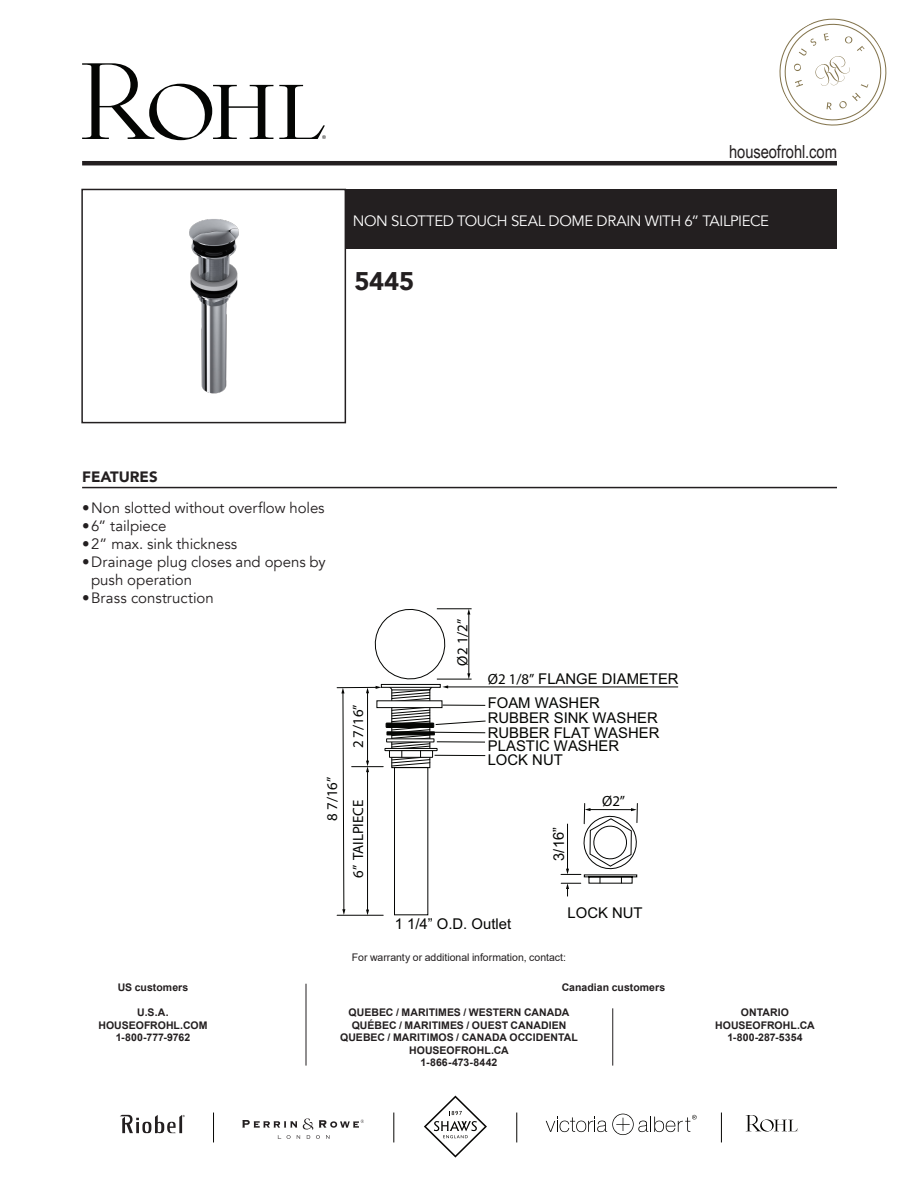
<style>
.page{position:relative;width:918px;height:1188px;background:#fff}
.page>*{position:absolute;margin:0;border:0;box-sizing:border-box;transform-origin:0 0}
.Product_Info_Nest{font:900 25.5px "Avenir";color:#231f20}
.t1{font:18px "Arial Narrow";letter-spacing:-.005em;color:#231f20}
.Product_Info_Nest-2{font:15px "Avenir";color:#231f20}
.Product_Title_Bar{font:15px "Avenir";letter-spacing:-.03em;color:#fff}
.t2{font:900 15px "Avenir";color:#231f20}
.t3{font:14.85px/24.5px "Arial";color:#040503}
.t4{font:14.85px "Myriad Pro";color:#040503}
.t5{font:700 10.5px "Arial";letter-spacing:.005em;color:#231f20}
.t6{font:10.5px "Arial";color:#231f20}
.s1{font-family:"Myriad Pro"}
</style>
<div class="page">
<div style="left:346px;top:189px;width:491px;height:59px;background:#231f20"></div>
<img style="left:189px;top:219px;width:50px;height:175px">
<div style="left:81px;top:189px;width:265px;height:234px;border:2px solid #231f20"></div>
<hr style="left:82px;top:487px;width:755px;height:1px;background:#231f20">
<hr style="left:337px;top:687px;width:40px;height:1px;background:#040503">
<hr style="left:352px;top:766px;width:31px;height:1px;background:#040503">
<hr style="left:337px;top:915px;width:46px;height:1px;background:#040503">
<hr style="left:447px;top:687px;width:231px;height:1px;background:#040503">
<svg style="left:341px;top:688px;width:4px;height:227px"></svg>
<svg style="left:372px;top:609px;width:268px;height:159px"></svg>
<hr style="left:437px;top:609px;width:35px;height:1px;background:#040503">
<hr style="left:469px;top:613px;width:1px;height:61px;background:#040503">
<svg style="left:467px;top:609px;width:3px;height:6px"></svg>
<hr style="left:367px;top:692px;width:1px;height:70px;background:#040503">
<svg style="left:366px;top:687px;width:3px;height:6px"></svg>
<hr style="left:367px;top:771px;width:1px;height:140px;background:#040503">
<svg style="left:366px;top:761px;width:3px;height:11px"></svg>
<svg style="left:366px;top:910px;width:3px;height:5px"></svg>
<svg style="left:376px;top:673px;width:262px;height:223px"></svg>
<hr style="left:306px;top:984px;width:1px;height:82px;background:#231f20">
<hr style="left:612px;top:1008px;width:1px;height:58px;background:#231f20">
<svg style="left:546px;top:1114px;width:151px;height:21px"></svg>
<svg style="left:213px;top:1113px;width:1px;height:29px"></svg>
<svg style="left:393px;top:1113px;width:1px;height:29px"></svg>
<svg style="left:516px;top:1113px;width:1px;height:29px"></svg>
<svg style="left:721px;top:1113px;width:1px;height:29px"></svg>
<svg style="left:746px;top:1115px;width:52px;height:17px"></svg>
<svg style="left:120px;top:1115px;width:65px;height:18px"></svg>
<svg style="left:242px;top:1118px;width:122px;height:21px"></svg>
<svg style="left:424px;top:1096px;width:63px;height:62px"></svg>
<svg style="left:779px;top:18px;width:108px;height:108px"></svg>
<svg style="left:82px;top:63px;width:191px;height:77px"></svg>
<svg style="left:279px;top:85px;width:47px;height:54px"></svg>
<hr style="left:82px;top:161px;width:755px;height:4px;background:#231f20">
<p class="t1" style="left:729px;top:138px;width:109px">houseofrohl.com</p>
<p class="Product_Title_Bar" style="left:353px;top:212px;width:418px">NON SLOTTED TOUCH SEAL DOME DRAIN WITH 6” TAILPIECE</p>
<p class="Product_Info_Nest" style="left:354px;top:260px;width:61px">5445</p>
<p class="t2" style="left:82px;top:464px;width:77px">FEATURES</p>
<p class="Product_Info_Nest-2" style="left:82px;top:499px;width:244px">• Non slotted without overflow holes</p>
<p class="Product_Info_Nest-2" style="left:82px;top:517px;width:86px">•6” tailpiece</p>
<p class="Product_Info_Nest-2" style="left:82px;top:535px;width:157px">•2” max. sink thickness</p>
<p class="Product_Info_Nest-2" style="left:82px;top:553px;width:245px">•Drainage plug closes and opens by</p>
<p class="Product_Info_Nest-2" style="left:91px;top:571px;width:103px">push operation</p>
<p class="Product_Info_Nest-2" style="left:82px;top:589px;width:133px">•Brass construction</p>
<p class="t4" style="left:323px;top:821px;width:46px;rotate:-90deg">8 7/16”</p>
<p class="t4" style="left:349px;top:748px;width:46px;rotate:-90deg">2 7/16”</p>
<p class="t4" style="left:349px;top:878px;width:79px;rotate:-90deg">6” TAILPIECE</p>
<p class="t4" style="left:453px;top:666px;width:48px;rotate:-90deg">Ø2 1/2”</p>
<p class="t3" style="left:488px;top:666px;width:192px"><span class="s1">Ø2 1/8”</span> FLANGE DIAMETER<br>FOAM WASHER</p>
<p class="t3" style="left:488px;top:710px;width:173px;line-height:15.5px">RUBBER SINK WASHER<br>RUBBER FLAT WASHER</p>
<p class="t3" style="left:488px;top:739px;width:133px;line-height:13.6px">PLASTIC WASHER<br>LOCK NUT</p>
<p class="t3" style="left:547px;top:861px;width:35px;rotate:-91deg">3/16”</p>
<p class="t4" style="left:602px;top:792px;width:25px">Ø2”</p>
<p class="t3" style="left:395px;top:912px;width:118px">1 1/4” O.D. Outlet</p>
<p class="t3" style="left:568px;top:901px;width:77px">LOCK NUT</p>
<p class="t6" style="left:352px;top:950px;width:216px">For warranty or additional information, contact:</p>
<p class="t5" style="left:118px;top:980px;width:72px">US customers</p>
<p class="t5" style="left:562px;top:980px;width:105px">Canadian customers</p>
<p class="t5" style="left:349px;top:1005px;width:222px">QUEBEC / MARITIMES / WESTERN CANADA</p>
<p class="t5" style="left:352px;top:1018px;width:216px">QUÉBEC / MARITIMES / OUEST CANADIEN</p>
<p class="t5" style="left:340px;top:1030px;width:239px">QUEBEC / MARITIMOS / CANADA OCCIDENTAL</p>
<p class="t5" style="left:409px;top:1043px;width:101px">HOUSEOFROHL.CA</p>
<p class="t5" style="left:421px;top:1055px;width:78px">1-866-473-8442</p>
<p class="t5" style="left:137px;top:1005px;width:33px">U.S.A.</p>
<p class="t5" style="left:98px;top:1018px;width:111px">HOUSEOFROHL.COM</p>
<p class="t5" style="left:116px;top:1030px;width:76px">1-800-777-9762</p>
<p class="t5" style="left:741px;top:1005px;width:50px">ONTARIO</p>
<p class="t5" style="left:715px;top:1018px;width:101px">HOUSEOFROHL.CA</p>
<p class="t5" style="left:727px;top:1030px;width:77px">1-800-287-5354</p>
</div>
